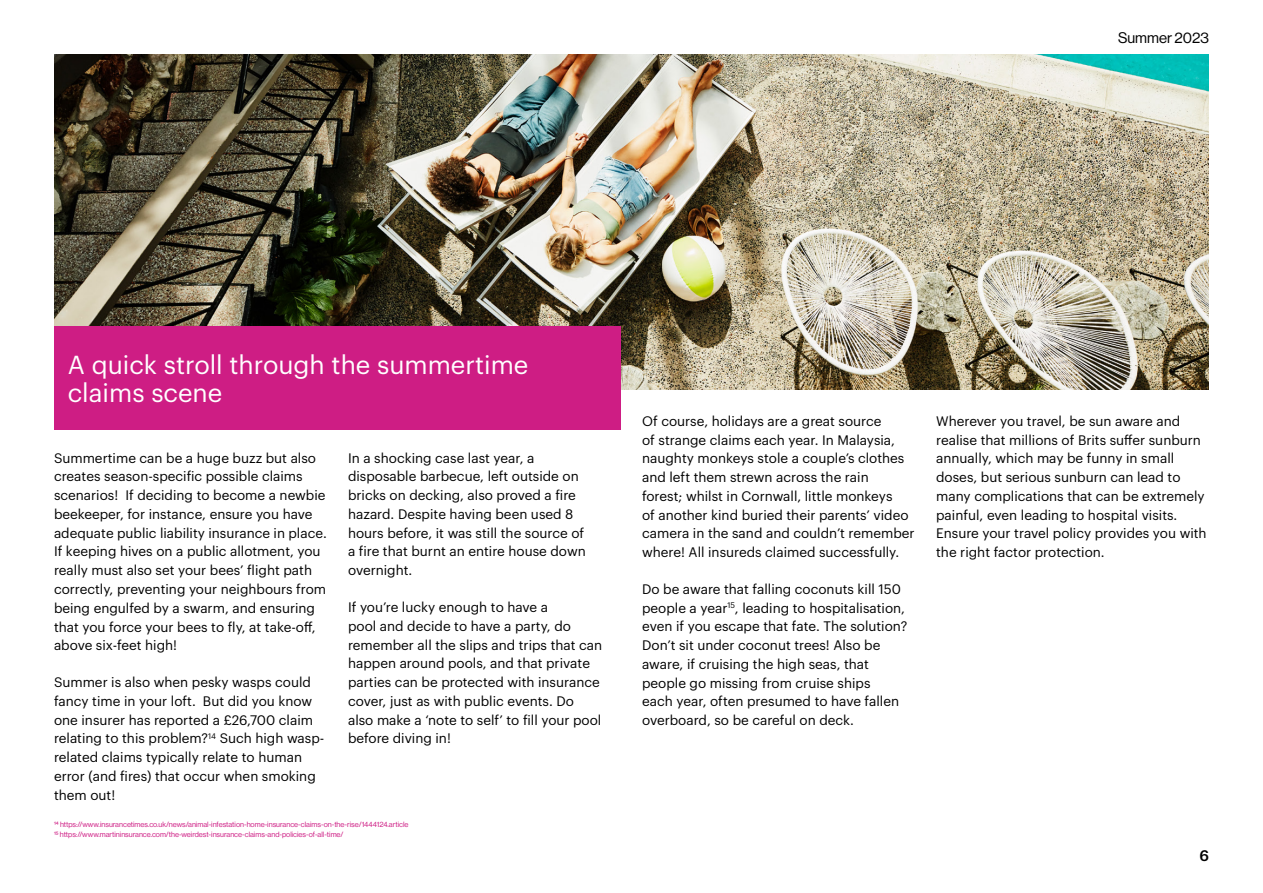
<style>
.page{position:relative;width:1263px;height:893px;background:#fff}
.page>*{position:absolute;margin:0;border:0;box-sizing:border-box;transform-origin:0 0}
.Subtitle__NHG_17_19{font:25.5px/28.5px "Graphik";color:#fff}
.t1{font:15px "N Haas Grotesk DS Pro 55 Rg";color:#000}
.Subtitle__NHG_17_19-2{font:500 15px "Graphik";color:#000}
.Body_text_black{font:13.5px/18.8px "Graphik";color:#000}
.FootNote{font:7.5px "N Haas Grotesk DS Pro 55 Rg";color:#ce1d84}
</style>
<div class="page">
<img style="left:54px;top:54px;width:1155px;height:336px">
<div style="left:54px;top:326px;width:567px;height:103px;background:#ce1d84"></div>
<p class="t1" style="left:1118px;top:30px;width:92px">Summer 2023</p>
<p class="Subtitle__NHG_17_19" style="left:68px;top:348px;width:462px">A quick stroll through the summertime claims scene</p>
<p class="Body_text_black" style="left:54px;top:447px;width:274px">Summertime can be a huge buzz but also creates season-specific possible claims scenarios! If deciding to become a newbie beekeeper, for instance, ensure you have adequate public liability insurance in place.<br>If keeping hives on a public allotment, you really must also set your bees’ flight path correctly, preventing your neighbours from being engulfed by a swarm, and ensuring that you force your bees to fly, at take-off, above six-feet high!</p>
<p class="Body_text_black" style="left:54px;top:672px;width:272px">Summer is also when pesky wasps could fancy time in your loft. But did you know one insurer has reported a £26,700 claim relating to this problem?<sup>14</sup> Such high wasp&shy;related claims typically relate to human error (and fires) that occur when smoking them out!</p>
<p class="Body_text_black" style="left:348px;top:447px;width:239px">In a shocking case last year, a disposable barbecue, left outside on bricks on decking, also proved a fire hazard. Despite having been used 8 hours before, it was still the source of a fire that burnt an entire house down overnight.</p>
<p class="Body_text_black" style="left:348px;top:597px;width:256px">If you’re lucky enough to have a<br>pool and decide to have a party, do remember all the slips and trips that can happen around pools, and that private parties can be protected with insurance cover, just as with public events. Do also make a ‘note to self’ to fill your pool before diving in!</p>
<p class="FootNote" style="left:54px;top:820px;width:356px">14 https://www.insurancetimes.co.uk/news/animal-infestation-home-insurance-claims-on-the-rise/1444124.article</p>
<p class="FootNote" style="left:54px;top:830px;width:291px">15 https://www.martininsurance.com/the-weirdest-insurance-claims-and-policies-of-all-time/</p>
<p class="Body_text_black" style="left:642px;top:411px;width:274px">Of course, holidays are a great source<br>of strange claims each year. In Malaysia, naughty monkeys stole a couple’s clothes and left them strewn across the rain<br>forest; whilst in Cornwall, little monkeys<br>of another kind buried their parents’ video camera in the sand and couldn’t remember where! All insureds claimed successfully.</p>
<p class="Body_text_black" style="left:642px;top:579px;width:267px">Do be aware that falling coconuts kill 150 people a year<sup>15</sup>, leading to hospitalisation, even if you escape that fate. The solution?<br>Don’t sit under coconut trees! Also be aware, if cruising the high seas, that people go missing from cruise ships<br>each year, often presumed to have fallen overboard, so be careful on deck.</p>
<p class="Body_text_black" style="left:936px;top:411px;width:272px">Wherever you travel, be sun aware and realise that millions of Brits suffer sunburn annually, which may be funny in small doses, but serious sunburn can lead to many complications that can be extremely painful, even leading to hospital visits.<br>Ensure your travel policy provides you with the right factor protection.</p>
<p class="Subtitle__NHG_17_19-2" style="left:1199px;top:844px;width:11px">6</p>
</div>
